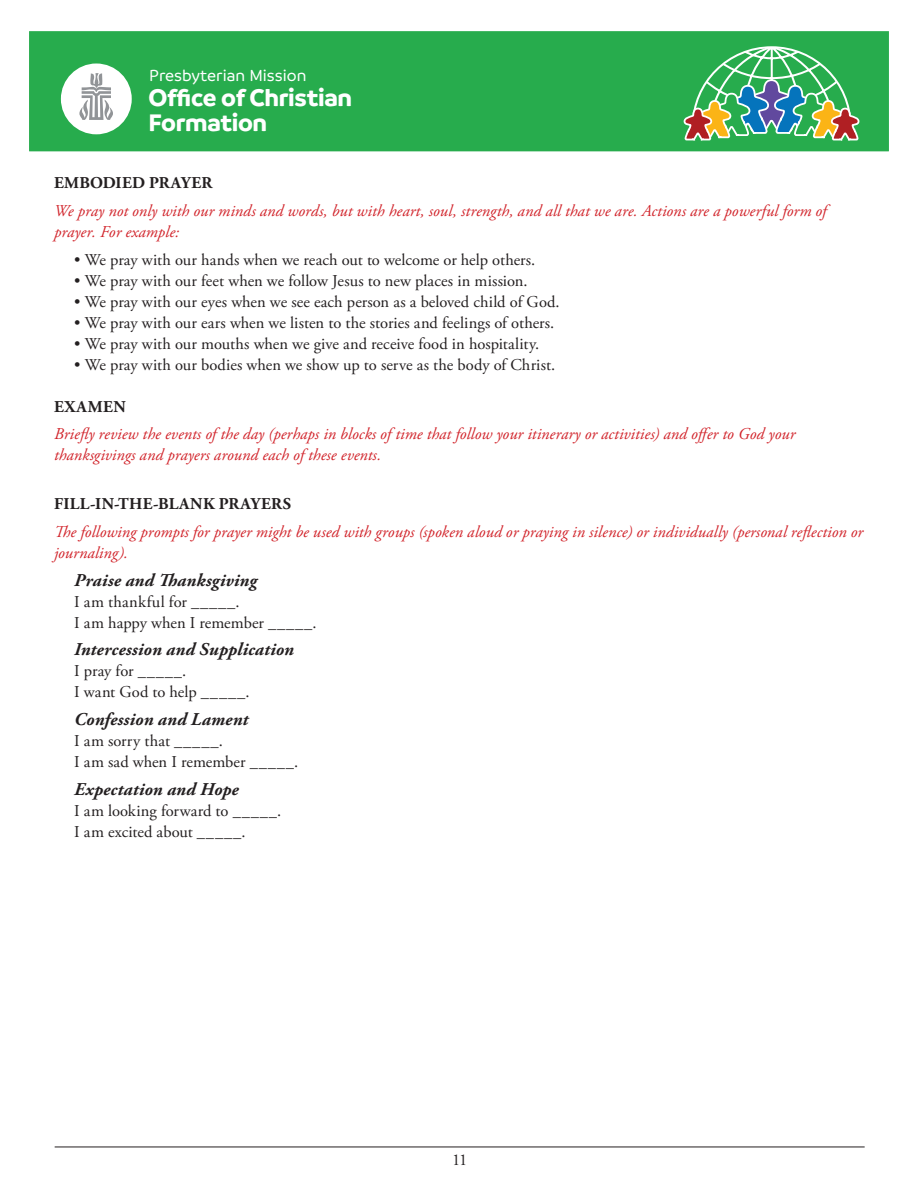
<style>
.page{position:relative;width:918px;height:1188px;background:#fff}
.page>*{position:absolute;margin:0;border:0;box-sizing:border-box;transform-origin:0 0}
.t1{font:700 25.8px/25.5px "Branding";letter-spacing:-.01em;color:#fff}
.Ital_Head{font:italic 700 18px "Adobe Garamond Pro";letter-spacing:.01em;color:#231f20}
.t2{font:500 17.25px "Branding";color:#fff}
.t3{font:16.5px "Adobe Garamond Pro";color:#231f20}
.Red{font:italic 16.5px/21px "Adobe Garamond Pro";letter-spacing:.005em;color:#d1232a}
.Cap_Head{font:700 16.5px "Adobe Garamond Pro";letter-spacing:.02em;color:#231f20}
.t4{font:16.5px "Adobe Garamond Pro";letter-spacing:.02em;color:#231f20}
</style>
<div class="page">
<div style="left:27px;top:29px;width:864px;height:124px;background:#27ac4d;border:2px solid #fff"></div>
<svg style="left:683px;top:46px;width:177px;height:107px"></svg>
<div style="left:61px;top:64px;width:71px;height:70px;background:#fff;border-radius:50%"></div>
<svg style="left:79px;top:73px;width:34px;height:47px"></svg>
<hr style="left:55px;top:1147px;width:810px;height:1px;background:#231f20">
<p class="t2" style="left:149px;top:66px;width:159px">Presbyterian Mission</p>
<h1 class="t1" style="left:148px;top:85px;width:205px">Office of Christian<br>Formation</h1>
<p class="Cap_Head" style="left:54px;top:173px;width:160px">EMBODIED PRAYER</p>
<p class="Red" style="left:54px;top:200px;width:774px">We pray not only with our minds and words, but with heart, soul, strength, and all that we are. Actions are a powerful form of prayer. For example:</p>
<p class="t3" style="left:74px;top:249px;width:463px">• We pray with our hands when we reach out to welcome or help others.</p>
<p class="t3" style="left:74px;top:270px;width:455px">• We pray with our feet when we follow Jesus to new places in mission.</p>
<p class="t3" style="left:74px;top:291px;width:487px">• We pray with our eyes when we see each person as a beloved child of God.</p>
<p class="t3" style="left:74px;top:312px;width:482px">• We pray with our ears when we listen to the stories and feelings of others.</p>
<p class="t3" style="left:74px;top:333px;width:467px">• We pray with our mouths when we give and receive food in hospitality.</p>
<p class="t3" style="left:74px;top:354px;width:483px">• We pray with our bodies when we show up to serve as the body of Christ.</p>
<p class="Cap_Head" style="left:54px;top:397px;width:73px">EXAMEN</p>
<p class="Red" style="left:54px;top:424px;width:743px">Briefly review the events of the day (perhaps in blocks of time that follow your itinerary or activities) and offer to God your thanksgivings and prayers around each of these events.</p>
<p class="Cap_Head" style="left:54px;top:494px;width:239px">FILL-IN-THE-BLANK PRAYERS</p>
<p class="Red" style="left:54px;top:521px;width:811px">The following prompts for prayer might be used with groups (spoken aloud or praying in silence) or individually (personal reflection or journaling).</p>
<p class="Ital_Head" style="left:74px;top:569px;width:184px">Praise and Thanksgiving</p>
<p class="t4" style="left:74px;top:591px;width:167px">I am thankful for _____.</p>
<p class="t3" style="left:74px;top:612px;width:244px">I am happy when I remember _____.</p>
<p class="Ital_Head" style="left:74px;top:639px;width:221px">Intercession and Supplication</p>
<p class="t3" style="left:74px;top:661px;width:114px">I pray for _____.</p>
<p class="t3" style="left:74px;top:682px;width:177px">I want God to help _____.</p>
<p class="Ital_Head" style="left:74px;top:709px;width:176px">Confession and Lament</p>
<p class="t3" style="left:74px;top:731px;width:150px">I am sorry that _____.</p>
<p class="t3" style="left:74px;top:752px;width:226px">I am sad when I remember _____.</p>
<p class="Ital_Head" style="left:74px;top:779px;width:166px">Expectation and Hope</p>
<p class="t3" style="left:74px;top:801px;width:209px">I am looking forward to _____.</p>
<p class="t3" style="left:74px;top:822px;width:173px">I am excited about _____.</p>
<p class="t3" style="left:452px;top:1150px;width:17px">11</p>
</div>
